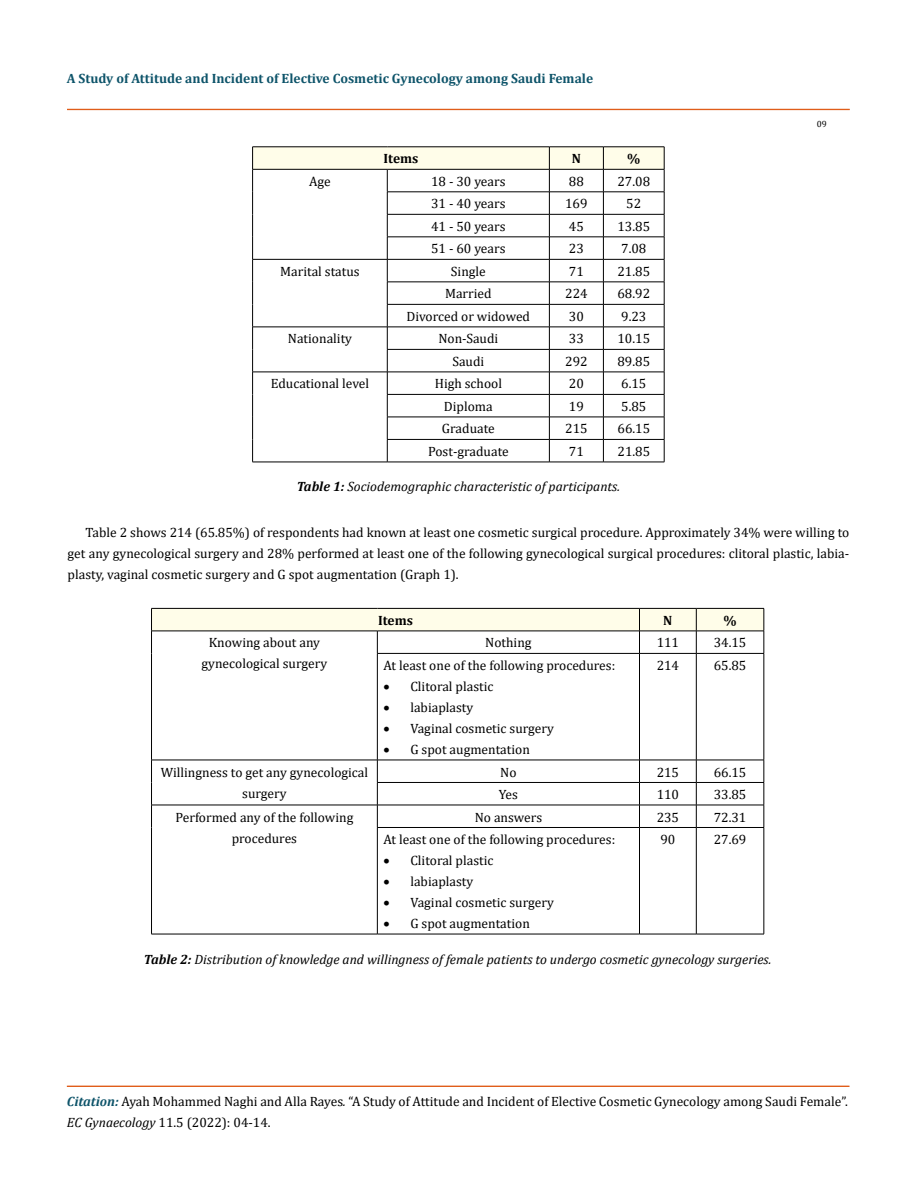
<style>
.page{position:relative;width:917px;height:1190px;background:#fff}
.page>*{position:absolute;margin:0;border:0;box-sizing:border-box;transform-origin:0 0}
.t1{font:13.5px/21px "Cambria";color:#000;text-align:center}
.t2{font:italic 13.5px "Cambria";color:#000}
.t3{font:700 13.5px "Cambria";color:#0e546a}
.t4{font:700 13.5px "Cambria";color:#000}
.t5{font:9px "Cambria";color:#000}
.s1{font-weight:700}
.s2{font-weight:700;font-style:italic;color:#0e546a}
.s3{font-style:italic}
</style>
<div class="page">
<div style="left:67px;top:109px;width:782px;height:1px;border:1px solid #e05d1a"></div>
<div style="left:67px;top:1086px;width:782px;height:1px;border:1px solid #e05d1a"></div>
<hr style="left:252px;top:146px;width:135px;height:1px;background:#000">
<hr style="left:387px;top:146px;width:162px;height:1px;background:#000">
<hr style="left:549px;top:146px;width:54px;height:1px;background:#000">
<hr style="left:603px;top:146px;width:61px;height:1px;background:#000">
<svg style="left:252px;top:147px;width:413px;height:315px"></svg>
<hr style="left:252px;top:461px;width:135px;height:1px;background:#000">
<hr style="left:387px;top:461px;width:162px;height:1px;background:#000">
<hr style="left:549px;top:461px;width:54px;height:1px;background:#000">
<hr style="left:603px;top:461px;width:61px;height:1px;background:#000">
<svg style="left:151px;top:608px;width:613px;height:45px"></svg>
<hr style="left:151px;top:653px;width:1px;height:106px;background:#000">
<hr style="left:377px;top:653px;width:262px;height:1px;background:#000">
<hr style="left:377px;top:653px;width:1px;height:106px;background:#000">
<hr style="left:639px;top:653px;width:57px;height:1px;background:#000">
<hr style="left:639px;top:653px;width:1px;height:106px;background:#000">
<hr style="left:696px;top:653px;width:68px;height:1px;background:#000">
<hr style="left:696px;top:653px;width:1px;height:106px;background:#000">
<hr style="left:763px;top:653px;width:1px;height:106px;background:#000">
<hr style="left:151px;top:759px;width:226px;height:1px;background:#000">
<hr style="left:377px;top:759px;width:262px;height:1px;background:#000">
<hr style="left:639px;top:759px;width:57px;height:1px;background:#000">
<hr style="left:696px;top:759px;width:68px;height:1px;background:#000">
<hr style="left:377px;top:782px;width:262px;height:1px;background:#000">
<hr style="left:639px;top:782px;width:57px;height:1px;background:#000">
<hr style="left:696px;top:782px;width:68px;height:1px;background:#000">
<hr style="left:151px;top:804px;width:226px;height:1px;background:#000">
<svg style="left:151px;top:760px;width:1px;height:67px"></svg>
<hr style="left:377px;top:804px;width:262px;height:1px;background:#000">
<svg style="left:377px;top:760px;width:1px;height:67px"></svg>
<hr style="left:639px;top:804px;width:57px;height:1px;background:#000">
<svg style="left:639px;top:760px;width:1px;height:67px"></svg>
<hr style="left:696px;top:804px;width:68px;height:1px;background:#000">
<svg style="left:696px;top:760px;width:1px;height:67px"></svg>
<svg style="left:763px;top:760px;width:1px;height:67px"></svg>
<hr style="left:151px;top:827px;width:1px;height:106px;background:#000">
<hr style="left:377px;top:827px;width:262px;height:1px;background:#000">
<hr style="left:377px;top:827px;width:1px;height:106px;background:#000">
<hr style="left:639px;top:827px;width:57px;height:1px;background:#000">
<hr style="left:639px;top:827px;width:1px;height:106px;background:#000">
<hr style="left:696px;top:827px;width:68px;height:1px;background:#000">
<hr style="left:696px;top:827px;width:1px;height:106px;background:#000">
<hr style="left:763px;top:827px;width:1px;height:106px;background:#000">
<hr style="left:151px;top:933px;width:226px;height:1px;background:#000">
<hr style="left:377px;top:933px;width:262px;height:1px;background:#000">
<hr style="left:639px;top:933px;width:57px;height:1px;background:#000">
<hr style="left:696px;top:933px;width:68px;height:1px;background:#000">
<p class="t3" style="left:67px;top:69px;width:528px">A Study of Attitude and Incident of Elective Cosmetic Gynecology among Saudi Female</p>
<p class="t4" style="left:383px;top:149px;width:36px">Items</p>
<p class="t4" style="left:571px;top:149px;width:11px">N</p>
<p class="t4" style="left:627px;top:149px;width:15px">%</p>
<p class="t1" style="left:309px;top:171px;width:23px">Age</p>
<p class="t1" style="left:431px;top:171px;width:76px">18 - 30 years</p>
<p class="t1" style="left:569px;top:171px;width:16px">88</p>
<p class="t1" style="left:617px;top:171px;width:34px">27.08</p>
<p class="t1" style="left:431px;top:193px;width:76px">31 - 40 years</p>
<p class="t1" style="left:565px;top:193px;width:24px">169</p>
<p class="t1" style="left:626px;top:193px;width:16px">52</p>
<p class="t1" style="left:431px;top:216px;width:76px">41 - 50 years</p>
<p class="t1" style="left:569px;top:216px;width:16px">45</p>
<p class="t1" style="left:617px;top:216px;width:34px">13.85</p>
<p class="t1" style="left:431px;top:238px;width:76px">51 - 60 years</p>
<p class="t1" style="left:569px;top:238px;width:16px">23</p>
<p class="t1" style="left:621px;top:238px;width:27px">7.08</p>
<p class="t1" style="left:280px;top:261px;width:81px">Marital status</p>
<p class="t1" style="left:451px;top:261px;width:36px">Single</p>
<p class="t1" style="left:569px;top:261px;width:16px">71</p>
<p class="t1" style="left:617px;top:261px;width:34px">21.85</p>
<p class="t1" style="left:445px;top:283px;width:48px">Married</p>
<p class="t1" style="left:565px;top:283px;width:24px">224</p>
<p class="t1" style="left:617px;top:283px;width:34px">68.92</p>
<p class="t1" style="left:406px;top:306px;width:125px">Divorced or widowed</p>
<p class="t1" style="left:569px;top:306px;width:16px">30</p>
<p class="t1" style="left:621px;top:306px;width:27px">9.23</p>
<p class="t1" style="left:288px;top:328px;width:66px">Nationality</p>
<p class="t1" style="left:438px;top:328px;width:61px">Non-Saudi</p>
<p class="t1" style="left:569px;top:328px;width:16px">33</p>
<p class="t1" style="left:617px;top:328px;width:34px">10.15</p>
<p class="t1" style="left:452px;top:351px;width:33px">Saudi</p>
<p class="t1" style="left:565px;top:351px;width:24px">292</p>
<p class="t1" style="left:617px;top:351px;width:34px">89.85</p>
<p class="t1" style="left:271px;top:373px;width:100px">Educational level</p>
<p class="t1" style="left:435px;top:373px;width:69px">High school</p>
<p class="t1" style="left:569px;top:373px;width:16px">20</p>
<p class="t1" style="left:621px;top:373px;width:27px">6.15</p>
<p class="t1" style="left:444px;top:396px;width:50px">Diploma</p>
<p class="t1" style="left:569px;top:396px;width:16px">19</p>
<p class="t1" style="left:621px;top:396px;width:27px">5.85</p>
<p class="t1" style="left:442px;top:418px;width:54px">Graduate</p>
<p class="t1" style="left:565px;top:418px;width:24px">215</p>
<p class="t1" style="left:617px;top:418px;width:34px">66.15</p>
<p class="t1" style="left:428px;top:441px;width:82px">Post-graduate</p>
<p class="t1" style="left:569px;top:441px;width:16px">71</p>
<p class="t1" style="left:617px;top:441px;width:34px">21.85</p>
<p class="t2" style="left:297px;top:477px;width:325px"><span class="s1">Table 1:</span> Sociodemographic characteristic of participants.</p>
<p class="t5" style="left:816px;top:118px;width:11px">09</p>
<p class="t1" style="left:68px;top:521px;width:783px;text-align:justify;text-indent:18px">Table 2 shows 214 (65.85%) of respondents had known at least one cosmetic surgical procedure. Approximately 34% were willing to get any gynecological surgery and 28% performed at least one of the following gynecological surgical procedures: clitoral plastic, labia&shy;plasty, vaginal cosmetic surgery and G spot augmentation (Graph 1).</p>
<p class="t4" style="left:378px;top:611px;width:36px">Items</p>
<p class="t4" style="left:663px;top:611px;width:11px">N</p>
<p class="t4" style="left:723px;top:611px;width:15px">%</p>
<p class="t1" style="left:202px;top:632px;width:127px">Knowing about any gynecological surgery</p>
<p class="t1" style="left:485px;top:632px;width:48px">Nothing</p>
<p class="t1" style="left:656px;top:632px;width:24px">111</p>
<p class="t1" style="left:713px;top:632px;width:34px">34.15</p>
<p class="t1" style="left:383px;top:654px;width:233px">At least one of the following procedures:</p>
<p class="t1" style="left:383px;top:675px;width:112px">• Clitoral plastic</p>
<p class="t1" style="left:383px;top:697px;width:91px">• labiaplasty</p>
<p class="t1" style="left:383px;top:718px;width:172px">• Vaginal cosmetic surgery</p>
<p class="t1" style="left:383px;top:739px;width:148px">• G spot augmentation</p>
<p class="t1" style="left:656px;top:655px;width:24px">214</p>
<p class="t1" style="left:713px;top:655px;width:34px">65.85</p>
<p class="t1" style="left:161px;top:761px;width:209px">Willingness to get any gynecological surgery</p>
<p class="t1" style="left:500px;top:761px;width:18px">No</p>
<p class="t1" style="left:656px;top:761px;width:24px">215</p>
<p class="t1" style="left:713px;top:761px;width:34px">66.15</p>
<p class="t1" style="left:499px;top:784px;width:20px">Yes</p>
<p class="t1" style="left:656px;top:784px;width:24px">110</p>
<p class="t1" style="left:713px;top:784px;width:34px">33.85</p>
<p class="t1" style="left:175px;top:806px;width:179px">Performed any of the following procedures</p>
<p class="t1" style="left:474px;top:806px;width:69px">No answers</p>
<p class="t1" style="left:656px;top:806px;width:24px">235</p>
<p class="t1" style="left:713px;top:806px;width:34px">72.31</p>
<p class="t1" style="left:383px;top:829px;width:233px">At least one of the following procedures:</p>
<p class="t1" style="left:383px;top:850px;width:112px">• Clitoral plastic</p>
<p class="t1" style="left:383px;top:871px;width:91px">• labiaplasty</p>
<p class="t1" style="left:383px;top:892px;width:172px">• Vaginal cosmetic surgery</p>
<p class="t1" style="left:383px;top:913px;width:148px">• G spot augmentation</p>
<p class="t1" style="left:660px;top:829px;width:16px">90</p>
<p class="t1" style="left:713px;top:829px;width:34px">27.69</p>
<p class="t2" style="left:144px;top:949px;width:629px"><span class="s1">Table 2:</span> Distribution of knowledge and willingness of female patients to undergo cosmetic gynecology surgeries.</p>
<p class="t1" style="left:67px;top:1091px;width:782px;text-align:left"><span class="s2">Citation:</span> Ayah Mohammed Naghi and Alla Rayes<span class="s3">.</span> “A Study of Attitude and Incident of Elective Cosmetic Gynecology among Saudi Female”.<br><span class="s3">EC Gynaecology</span> 11.5 (2022): 04-14.</p>
</div>
